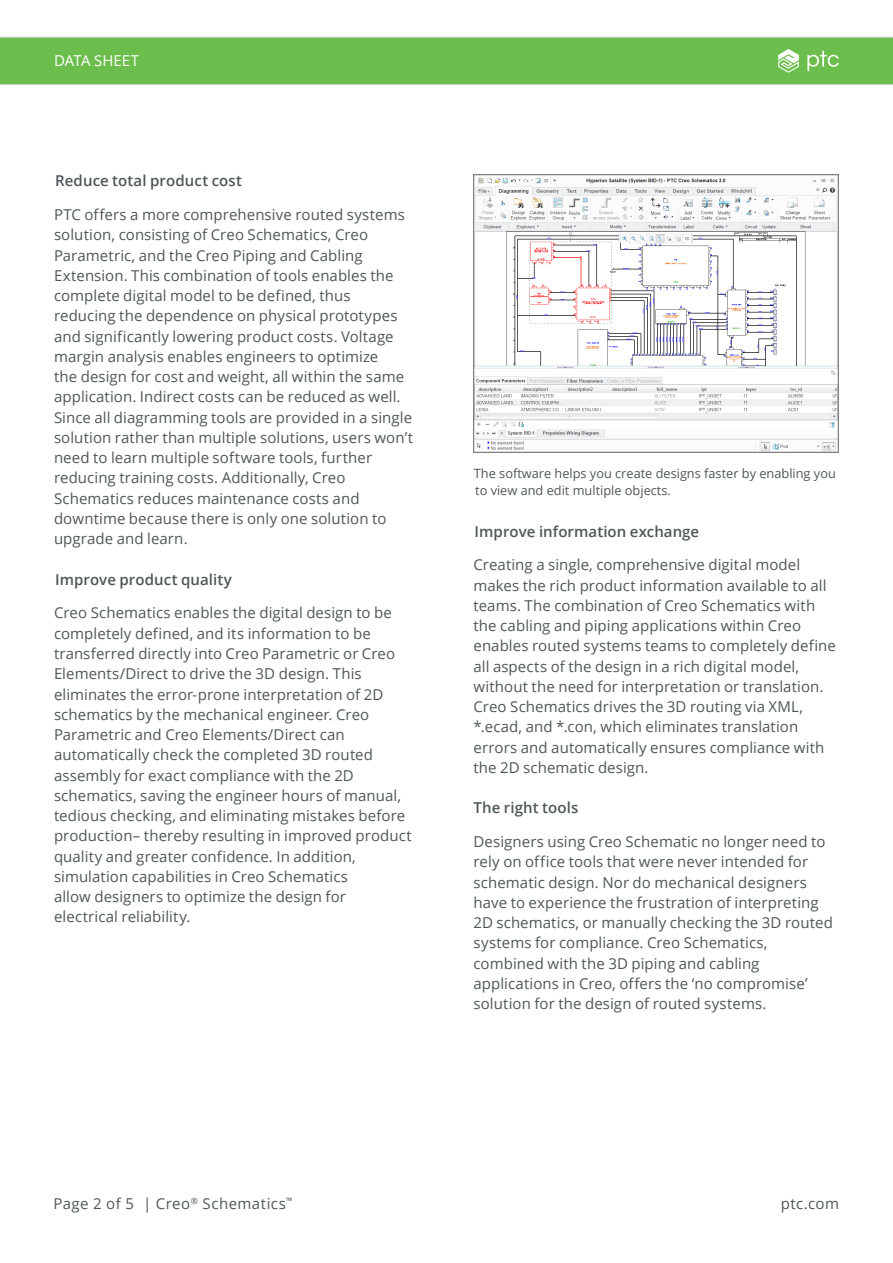
<style>
.page{position:relative;width:893px;height:1263px;background:#fff}
.page>*{position:absolute;margin:0;border:0;box-sizing:border-box;transform-origin:0 0}
._4__Text_Body{font:15px/20.2px "Open Sans";letter-spacing:.005em;color:#4e5758}
._3__Text_Subhead_2{font:600 15px "Open Sans";letter-spacing:.005em;color:#4e5758}
._4__Text_Body-2{font:15px "Open Sans";letter-spacing:.03em;color:#4e5758}
.t1{font:15px "Open Sans";color:#fff}
._6__Caption{font:12.75px/16.5px "Open Sans";color:#4e5758}
</style>
<div class="page">
<div style="left:0;top:37px;width:893px;height:48px;background:#6cbe4c"></div>
<img style="left:473px;top:175px;width:366px;height:277px">
<p class="t1" style="left:54px;top:50px;width:87px">DATA SHEET</p>
<p class="_3__Text_Subhead_2" style="left:55px;top:171px;width:188px">Reduce total product cost</p>
<p class="_4__Text_Body" style="left:54px;top:204px;width:361px">PTC offers a more comprehensive routed systems solution, consisting of Creo Schematics, Creo Parametric, and the Creo Piping and Cabling Extension. This combination of tools enables the complete digital model to be defined, thus reducing the dependence on physical prototypes and significantly lowering product costs. Voltage margin analysis enables engineers to optimize<br>the design for cost and weight, all within the same application. Indirect costs can be reduced as well.<br>Since all diagramming tools are provided in a single solution rather than multiple solutions, users won’t need to learn multiple software tools, further reducing training costs. Additionally, Creo Schematics reduces maintenance costs and downtime because there is only one solution to upgrade and learn.</p>
<p class="_3__Text_Subhead_2" style="left:55px;top:569px;width:178px">Improve product quality</p>
<p class="_4__Text_Body" style="left:54px;top:602px;width:359px">Creo Schematics enables the digital design to be completely defined, and its information to be transferred directly into Creo Parametric or Creo Elements/Direct to drive the 3D design. This eliminates the error-prone interpretation of 2D schematics by the mechanical engineer. Creo Parametric and Creo Elements/Direct can automatically check the completed 3D routed assembly for exact compliance with the 2D schematics, saving the engineer hours of manual, tedious checking, and eliminating mistakes before production– thereby resulting in improved product quality and greater confidence. In addition, simulation capabilities in Creo Schematics<br>allow designers to optimize the design for electrical reliability.</p>
<p class="_6__Caption" style="left:474px;top:465px;width:363px">The software helps you create designs faster by enabling you to view and edit multiple objects.</p>
<p class="_3__Text_Subhead_2" style="left:475px;top:521px;width:226px">Improve information exchange</p>
<p class="_4__Text_Body" style="left:473px;top:554px;width:364px">Creating a single, comprehensive digital model makes the rich product information available to all teams. The combination of Creo Schematics with the cabling and piping applications within Creo enables routed systems teams to completely define all aspects of the design in a rich digital model, without the need for interpretation or translation.<br>Creo Schematics drives the 3D routing via XML, *.ecad, and *.con, which eliminates translation errors and automatically ensures compliance with the 2D schematic design.</p>
<p class="_3__Text_Subhead_2" style="left:473px;top:798px;width:106px">The right tools</p>
<p class="_4__Text_Body" style="left:473px;top:831px;width:361px">Designers using Creo Schematic no longer need to rely on office tools that were never intended for schematic design. Nor do mechanical designers have to experience the frustration of interpreting 2D schematics, or manually checking the 3D routed systems for compliance. Creo Schematics, combined with the 3D piping and cabling applications in Creo, offers the ‘no compromise’ solution for the design of routed systems.</p>
<p class="_4__Text_Body-2" style="left:53px;top:1193px;width:241px">Page 2 of 5 | Creo<sup>®</sup> Schematics<sup>™</sup></p>
<p class="_4__Text_Body" style="left:781px;top:1193px;width:60px">ptc.com</p>
</div>
